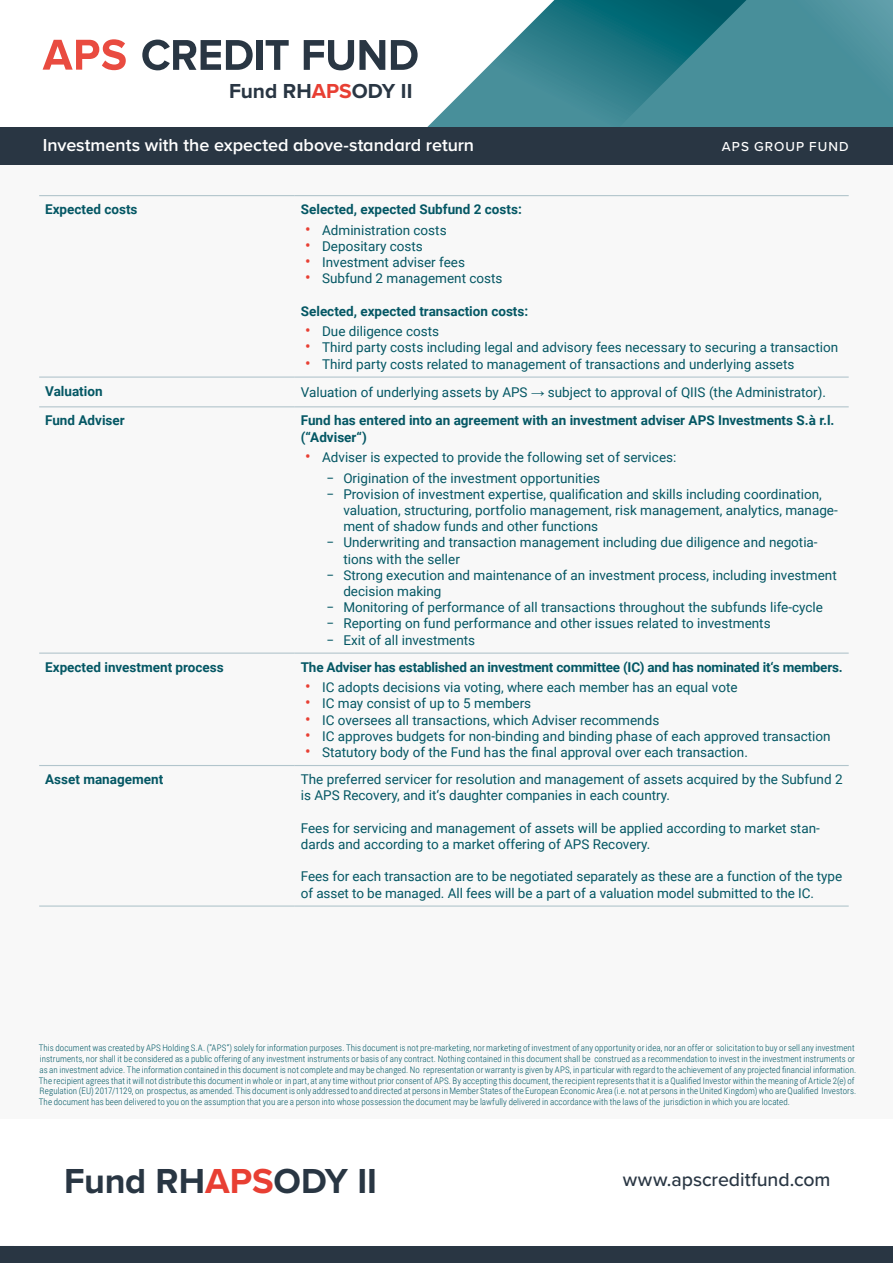
<style>
.page{position:relative;width:893px;height:1263px;background:#fff}
.page>*{position:absolute;margin:0;border:0;box-sizing:border-box;transform-origin:0 0}
.t1{font:700 36px "Proxima Nova";color:#293643}
.t2{font:700 21px "Proxima Nova";color:#293643}
.t3{font:500 19.5px "Proxima Nova";color:#293643}
.t4{font:600 18px "Proxima Nova A";color:#fff}
.t5{font:13.5px/16.2px "Roboto";color:#045764}
.t6{font:700 13.5px/16.2px "Roboto";color:#045764}
.t7{font:500 13.5px "Proxima Nova";letter-spacing:.08em;color:#fff}
.H2_-_Roboto{font:300 9px/10.8px "Roboto Condensed";letter-spacing:.005em;color:#005865}
.s1{color:#e83f33}
.s2{font-size:16.5px;color:#e83f33}
.s3{font-family:"Arial"}
</style>
<div class="page">
<div style="left:0;top:165px;width:893px;height:953px;background:#f8f8f8"></div>
<svg style="left:427px;top:0;width:191px;height:127px"></svg>
<svg style="left:618px;top:0;width:275px;height:127px;background:#3b8792"></svg>
<div style="left:0;top:1246px;width:893px;height:17px;background:#293643"></div>
<div style="left:0;top:127px;width:893px;height:38px;background:#293643"></div>
<hr style="left:39px;top:195px;width:256px;height:1px;background:#b2c5cc">
<hr style="left:295px;top:195px;width:554px;height:1px;background:#b2c5cc">
<hr style="left:39px;top:376px;width:256px;height:2px;background:#b2c5cc">
<hr style="left:295px;top:376px;width:554px;height:2px;background:#b2c5cc">
<hr style="left:39px;top:406px;width:256px;height:1px;background:#b2c5cc">
<hr style="left:295px;top:406px;width:554px;height:1px;background:#b2c5cc">
<hr style="left:39px;top:652px;width:256px;height:2px;background:#b2c5cc">
<hr style="left:295px;top:652px;width:554px;height:2px;background:#b2c5cc">
<hr style="left:39px;top:765px;width:256px;height:1px;background:#b2c5cc">
<hr style="left:295px;top:765px;width:554px;height:1px;background:#b2c5cc">
<hr style="left:39px;top:905px;width:256px;height:2px;background:#b2c5cc">
<hr style="left:295px;top:905px;width:554px;height:2px;background:#b2c5cc">
<svg style="left:43px;top:39px;width:83px;height:31px"></svg>
<svg style="left:142px;top:40px;width:111px;height:30px"></svg>
<div style="left:257px;top:40px;width:6px;height:30px;background:#293643"></div>
<svg style="left:266px;top:40px;width:23px;height:30px"></svg>
<svg style="left:304px;top:40px;width:81px;height:30px"></svg>
<svg style="left:391px;top:40px;width:27px;height:30px"></svg>
<p class="t2" style="left:229px;top:76px;width:185px">Fund RH<span class="s1">APS</span>ODY II</p>
<p class="t4" style="left:43px;top:132px;width:433px">Investments with the expected above-standard return</p>
<p class="t7" style="left:722px;top:137px;width:128px">APS GROUP FUND</p>
<p class="t6" style="left:45px;top:201px;width:94px">Expected costs</p>
<p class="t6" style="left:301px;top:201px;width:222px">Selected, expected Subfund 2 costs:</p>
<p class="t5" style="left:305px;top:221px;width:143px"><span class="s2">•</span> Administration costs</p>
<p class="t5" style="left:305px;top:237px;width:119px"><span class="s2">•</span> Depositary costs</p>
<p class="t5" style="left:305px;top:254px;width:161px"><span class="s2">•</span> Investment adviser fees</p>
<p class="t5" style="left:305px;top:270px;width:199px"><span class="s2">•</span> Subfund 2 management costs</p>
<p class="t6" style="left:301px;top:302px;width:229px">Selected, expected transaction costs:</p>
<p class="t5" style="left:305px;top:323px;width:136px"><span class="s2">•</span> Due diligence costs</p>
<p class="t5" style="left:305px;top:339px;width:535px"><span class="s2">•</span> Third party costs including legal and advisory fees necessary to securing a transaction</p>
<p class="t5" style="left:305px;top:355px;width:491px"><span class="s2">•</span> Third party costs related to management of transactions and underlying assets</p>
<p class="t6" style="left:45px;top:382px;width:59px">Valuation</p>
<p class="t5" style="left:301px;top:384px;width:527px">Valuation of underlying assets by APS <span class="s3">→</span> subject to approval of QIIS (the Administrator).</p>
<p class="t6" style="left:45px;top:412px;width:81px">Fund Adviser</p>
<p class="t6" style="left:301px;top:412px;width:535px">Fund has entered into an agreement with an investment adviser APS Investments S.à r.l. (“Adviser“)</p>
<p class="t5" style="left:305px;top:449px;width:373px"><span class="s2">•</span> Adviser is expected to provide the following set of services:</p>
<p class="t5" style="left:326px;top:469px;width:275px">− Origination of the investment opportunities</p>
<p class="t5" style="left:343px;top:485px;width:496px;text-indent:-17px">− Provision of investment expertise, qualification and skills including coordination, valuation, structuring, portfolio management, risk management, analytics, manage&shy;ment of shadow funds and other functions</p>
<p class="t5" style="left:343px;top:534px;width:476px;text-indent:-17px">− Underwriting and transaction management including due diligence and negotia&shy;tions with the seller</p>
<p class="t5" style="left:343px;top:566px;width:495px;text-indent:-17px">− Strong execution and maintenance of an investment process, including investment decision making</p>
<p class="t5" style="left:326px;top:599px;width:498px">− Monitoring of performance of all transactions throughout the subfunds life-cycle</p>
<p class="t5" style="left:326px;top:615px;width:446px">− Reporting on fund performance and other issues related to investments</p>
<p class="t5" style="left:326px;top:631px;width:150px">− Exit of all investments</p>
<p class="t6" style="left:45px;top:658px;width:180px">Expected investment process</p>
<p class="t6" style="left:301px;top:658px;width:543px">The Adviser has established an investment committee (IC) and has nominated it‘s members.</p>
<p class="t5" style="left:305px;top:679px;width:434px"><span class="s2">•</span> IC adopts decisions via voting, where each member has an equal vote</p>
<p class="t5" style="left:305px;top:695px;width:228px"><span class="s2">•</span> IC may consist of up to 5 members</p>
<p class="t5" style="left:305px;top:711px;width:356px"><span class="s2">•</span> IC oversees all transactions, which Adviser recommends</p>
<p class="t5" style="left:305px;top:727px;width:527px"><span class="s2">•</span> IC approves budgets for non-binding and binding phase of each approved transaction</p>
<p class="t5" style="left:305px;top:744px;width:444px"><span class="s2">•</span> Statutory body of the Fund has the final approval over each transaction.</p>
<p class="t6" style="left:45px;top:771px;width:120px">Asset management</p>
<p class="t5" style="left:301px;top:771px;width:543px">The preferred servicer for resolution and management of assets acquired by the Subfund 2 is APS Recovery, and it‘s daughter companies in each country.</p>
<p class="t5" style="left:301px;top:819px;width:521px">Fees for servicing and management of assets will be applied according to market stan&shy;dards and according to a market offering of APS Recovery.</p>
<p class="t5" style="left:301px;top:868px;width:543px">Fees for each transaction are to be negotiated separately as these are a function of the type of asset to be managed. All fees will be a part of a valuation model submitted to the IC.</p>
<p class="H2_-_Roboto" style="left:39px;top:1042px;width:819px">This document was created by APS Holding S.A. (“APS”) solely for information purposes. This document is not pre-marketing, nor marketing of investment of any opportunity or idea, nor an offer or solicitation to buy or sell any investment instruments, nor shall it be considered as a public offering of any investment instruments or basis of any contract. Nothing contained in this document shall be construed as a recommendation to invest in the investment instruments or as an investment advice. The information contained in this document is not complete and may be changed. No representation or warranty is given by APS, in particular with regard to the achievement of any projected financial information.<br>The recipient agrees that it will not distribute this document in whole or in part, at any time without prior consent of APS. By accepting this document, the recipient represents that it is a Qualified Investor within the meaning of Article 2(e) of Regulation (EU) 2017/1129, on prospectus, as amended. This document is only addressed to and directed at persons in Member States of the European Economic Area (i.e. not at persons in the United Kingdom) who are Qualified Investors.<br>The document has been delivered to you on the assumption that you are a person into whose possession the document may be lawfully delivered in accordance with the laws of the jurisdiction in which you are located.</p>
<p class="t1" style="left:64px;top:1154px;width:314px">Fund RH<span class="s1">APS</span>ODY II</p>
<p class="t3" style="left:623px;top:1165px;width:209px">www.apscreditfund.com</p>
</div>
